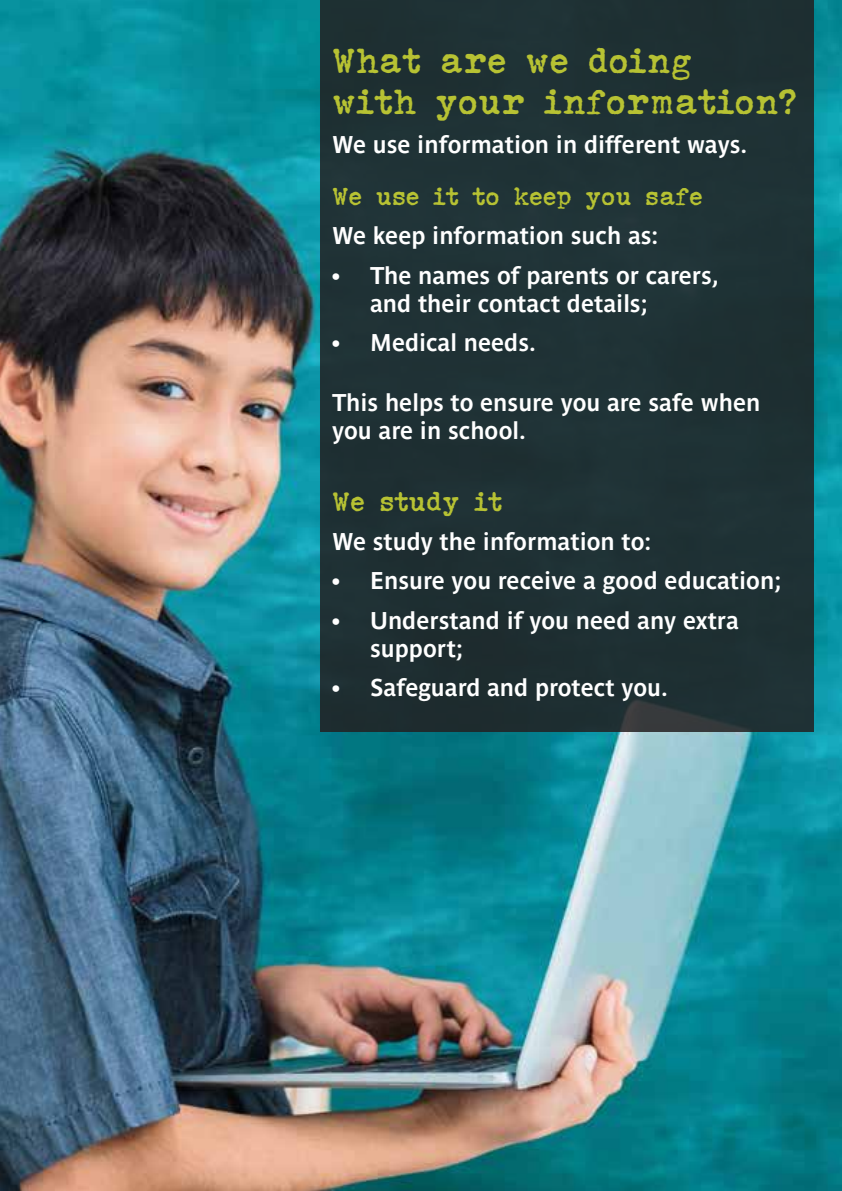
<style>
.page{position:relative;width:842px;height:1191px;background:#fff}
.page>*{position:absolute;margin:0;border:0;box-sizing:border-box;transform-origin:0 0}
.t1{font:700 34px/40.8px "John Doe";color:#b7c233}
.t2{font:700 26px "John Doe";color:#b7c233}
.TEXT{font:700 24px/28px "Parisine Std Gris";color:#fff}
.t3{font:700 24px "John Doe";color:#b7c233}
</style>
<div class="page">
<img style="left:0;top:0;width:842px;height:1191px">
<div style="left:320px;top:0;width:494px;height:731px;background:#1f3135"></div>
<p class="t1" style="left:332px;top:39px;width:466px">What are we doing<br>with your information?</p>
<p class="TEXT" style="left:332px;top:130px;width:417px">We use information in different ways.</p>
<p class="t3" style="left:332px;top:181px;width:372px">We use it to keep you safe</p>
<p class="TEXT" style="left:332px;top:222px;width:328px">We keep information such as:</p>
<p class="TEXT" style="left:370px;top:261px;width:350px;text-indent:-38px">• The names of parents or carers, and their contact details;</p>
<p class="TEXT" style="left:332px;top:328px;width:205px">• Medical needs.</p>
<p class="TEXT" style="left:332px;top:388px;width:430px">This helps to ensure you are safe when you are in school.</p>
<p class="t2" style="left:332px;top:485px;width:172px">We study it</p>
<p class="TEXT" style="left:332px;top:527px;width:321px">We study the information to:</p>
<p class="TEXT" style="left:332px;top:567px;width:450px">• Ensure you receive a good education;</p>
<p class="TEXT" style="left:370px;top:606px;width:370px;text-indent:-38px">• Understand if you need any extra support;</p>
<p class="TEXT" style="left:332px;top:673px;width:337px">• Safeguard and protect you.</p>
</div>
